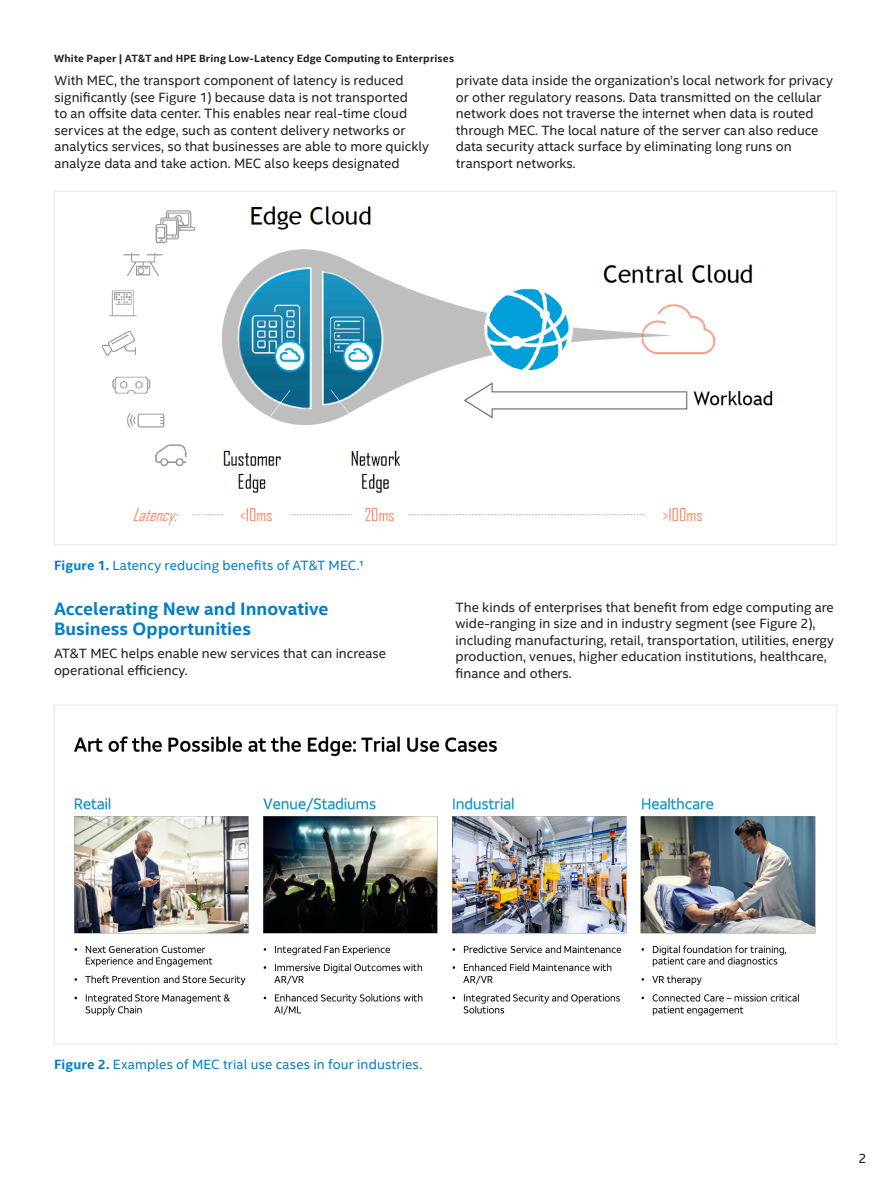
<style>
.page{position:relative;width:891px;height:1188px;background:#fff}
.page>*{position:absolute;margin:0;border:0;box-sizing:border-box;transform-origin:0 0}
.CopyHeaderBlue{font:700 18px/19.5px "Intel Clear";color:#007ec5}
.MainCopy___Caption{font:13.5px/16.5px "Intel Clear";color:#231f20}
.MainCopy___Caption-2{font:13.5px "Intel Clear";letter-spacing:.015em;color:#007ec5}
.Document_Header{font:700 10.5px "Intel Clear";letter-spacing:.02em;color:#231f20}
.s1{font-weight:700}
</style>
<div class="page">
<img style="left:102px;top:206px;width:671px;height:319px">
<img style="left:74px;top:736px;width:742px;height:280px">
<p class="Document_Header" style="left:54px;top:51px;width:402px">White Paper | AT&amp;T and HPE Bring Low-Latency Edge Computing to Enterprises</p>
<p class="MainCopy___Caption" style="left:55px;top:72px;width:376px">With MEC, the transport component of latency is reduced significantly (see Figure 1) because data is not transported<br>to an offsite data center. This enables near real-time cloud services at the edge, such as content delivery networks or analytics services, so that businesses are able to more quickly analyze data and take action. MEC also keeps designated</p>
<p class="MainCopy___Caption" style="left:456px;top:72px;width:378px">private data inside the organization’s local network for privacy or other regulatory reasons. Data transmitted on the cellular network does not traverse the internet when data is routed through MEC. The local nature of the server can also reduce data security attack surface by eliminating long runs on transport networks.</p>
<p class="MainCopy___Caption-2" style="left:54px;top:556px;width:312px"><span class="s1">Figure 1.</span> Latency reducing benefits of AT&amp;T MEC.1</p>
<p class="CopyHeaderBlue" style="left:54px;top:599px;width:276px">Accelerating New and Innovative<br>Business Opportunities</p>
<p class="MainCopy___Caption" style="left:54px;top:645px;width:334px">AT&amp;T MEC helps enable new services that can increase operational efficiency.</p>
<p class="MainCopy___Caption" style="left:456px;top:599px;width:380px">The kinds of enterprises that benefit from edge computing are wide-ranging in size and in industry segment (see Figure 2), including manufacturing, retail, transportation, utilities, energy production, venues, higher education institutions, healthcare, finance and others.</p>
<p class="MainCopy___Caption-2" style="left:54px;top:1054px;width:370px"><span class="s1">Figure 2.</span> Examples of MEC trial use cases in four industries.</p>
<p class="MainCopy___Caption" style="left:858px;top:1150px;width:10px">2</p>
</div>
